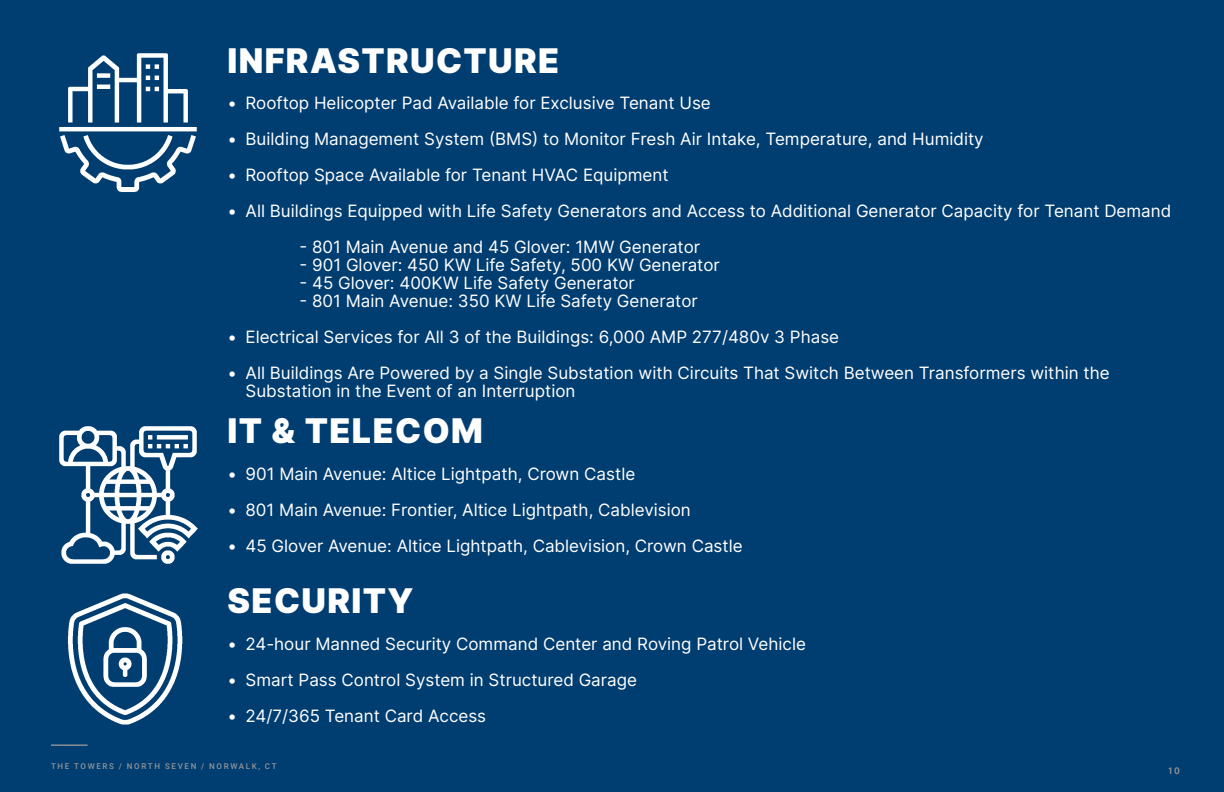
<style>
.page{position:relative;width:1224px;height:792px;background:#003d71}
.page>*{position:absolute;margin:0;border:0;box-sizing:border-box;transform-origin:0 0}
.t1{font:900 34px "Inter";letter-spacing:.04em;color:#fff}
.t2{font:17px/18px "Inter";color:#fff}
.t3{font:600 10px "Acumin Pro";color:#939598}
.t4{font:500 8px "Roboto";letter-spacing:.205em;color:#939598}
</style>
<div class="page">
<img style="left:67px;top:593px;width:116px;height:132px">
<img style="left:59px;top:426px;width:139px;height:138px">
<img style="left:59px;top:53px;width:138px;height:140px">
<hr style="left:51px;top:744px;width:37px;height:2px;background:#939598">
<p class="t1" style="left:228px;top:36px;width:333px">INFRASTRUCTURE</p>
<p class="t2" style="left:228px;top:93px;width:485px">• Rooftop Helicopter Pad Available for Exclusive Tenant Use</p>
<p class="t2" style="left:228px;top:129px;width:758px">• Building Management System (BMS) to Monitor Fresh Air Intake, Temperature, and Humidity</p>
<p class="t2" style="left:228px;top:165px;width:443px">• Rooftop Space Available for Tenant HVAC Equipment</p>
<p class="t2" style="left:228px;top:201px;width:945px">• All Buildings Equipped with Life Safety Generators and Access to Additional Generator Capacity for Tenant Demand</p>
<p class="t2" style="left:300px;top:237px;width:402px">- 801 Main Avenue and 45 Glover: 1MW Generator</p>
<p class="t2" style="left:300px;top:255px;width:422px">- 901 Glover: 450 KW Life Safety, 500 KW Generator</p>
<p class="t2" style="left:300px;top:273px;width:337px">- 45 Glover: 400KW Life Safety Generator</p>
<p class="t2" style="left:300px;top:291px;width:400px">- 801 Main Avenue: 350 KW Life Safety Generator</p>
<p class="t2" style="left:228px;top:327px;width:613px">• Electrical Services for All 3 of the Buildings: 6,000 AMP 277/480v 3 Phase</p>
<p class="t2" style="left:246px;top:363px;width:866px;text-indent:-18px">• All Buildings Are Powered by a Single Substation with Circuits That Switch Between Transformers within the<br>Substation in the Event of an Interruption</p>
<p class="t1" style="left:228px;top:406px;width:257px">IT &amp; TELECOM</p>
<p class="t2" style="left:228px;top:465px;width:409px">• 901 Main Avenue: Altice Lightpath, Crown Castle</p>
<p class="t2" style="left:228px;top:501px;width:465px">• 801 Main Avenue: Frontier, Altice Lightpath, Cablevision</p>
<p class="t2" style="left:228px;top:537px;width:517px">• 45 Glover Avenue: Altice Lightpath, Cablevision, Crown Castle</p>
<p class="t1" style="left:228px;top:576px;width:187px">SECURITY</p>
<p class="t2" style="left:228px;top:635px;width:580px">• 24-hour Manned Security Command Center and Roving Patrol Vehicle</p>
<p class="t2" style="left:228px;top:671px;width:411px">• Smart Pass Control System in Structured Garage</p>
<p class="t2" style="left:228px;top:707px;width:260px">• 24/7/365 Tenant Card Access</p>
<p class="t4" style="left:51px;top:761px;width:227px">THE TOWERS / NORTH SEVEN / NORWALK, CT</p>
<p class="t3" style="left:1169px;top:764px;width:13px">10</p>
</div>
